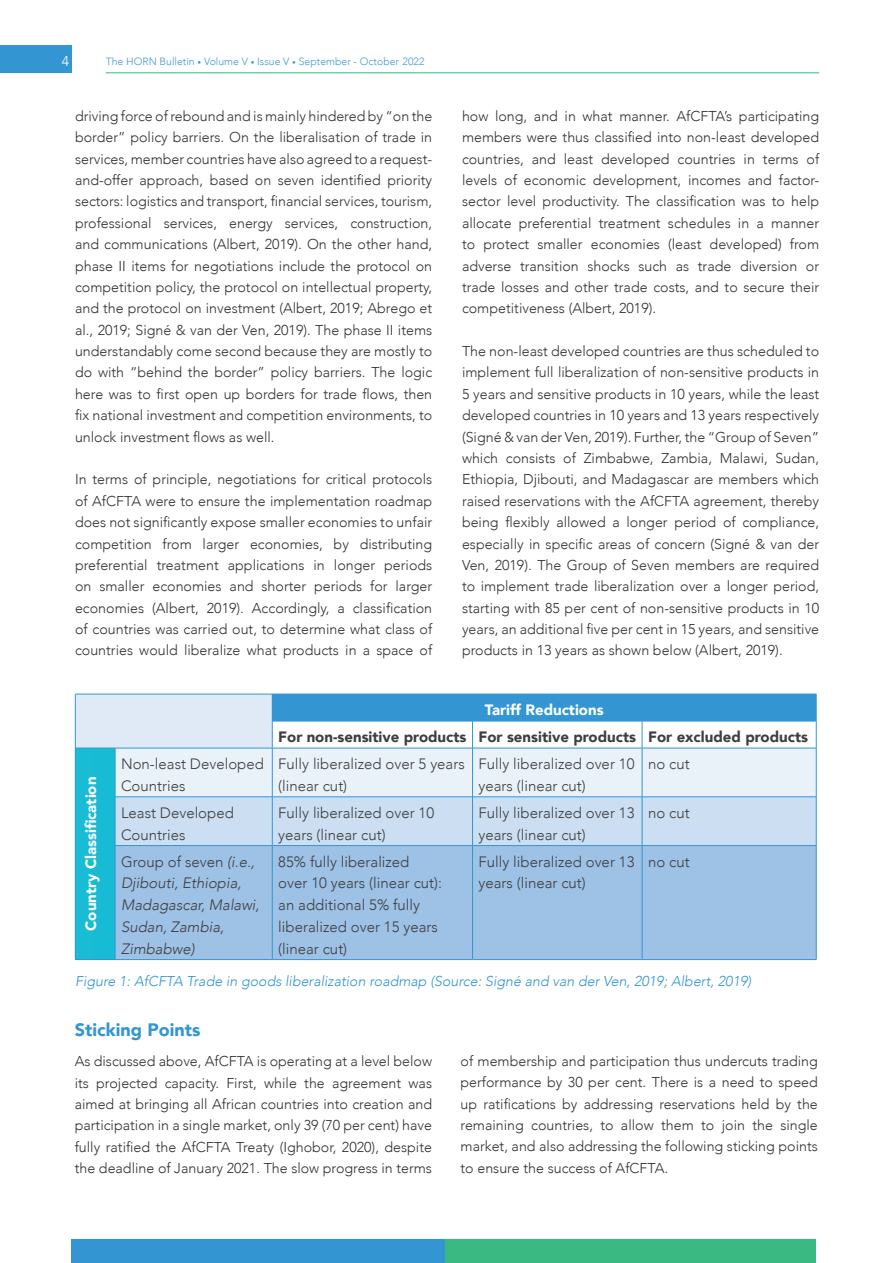
<style>
.page{position:relative;width:893px;height:1263px;background:#fff}
.page>*{position:absolute;margin:0;border:0;box-sizing:border-box;transform-origin:0 0}
.Sub_head{font:900 18px "Avenir";color:#3396d2}
.t1{font:300 15px/21.8px "Avenir";color:#3e3e3f}
.t2{font:italic 300 15px/21.8px "Avenir";color:#3e3e3f}
.t3{font:900 15px "Avenir";color:#3e3e3f}
.t4{font:900 15px "Avenir";color:#fff}
.Body_text{font:300 14.25px/21.3px "Avenir";color:#333233;text-align:justify}
.Captions{font:italic 300 14.25px "Avenir";color:#3396d2}
.t5{font:300 14.25px "Avenir";color:#fff}
.t6{font:300 10.5px "Avenir";color:#429ad4}
.s1{font-size:7.5px}
.s2{font-style:normal}
</style>
<div class="page">
<div style="left:0;top:46px;width:72px;height:27px;background:#3396d2"></div>
<div style="left:71px;top:1239px;width:374px;height:24px;background:#3396d2"></div>
<div style="left:445px;top:1239px;width:371px;height:24px;background:#3ab983"></div>
<hr style="left:106px;top:72px;width:713px;height:1px;background:#3ab983">
<div style="left:75px;top:694px;width:197px;height:54px;background:#dfeaf6"></div>
<div style="left:75px;top:748px;width:40px;height:211px;background:#18bbd4"></div>
<div style="left:116px;top:846px;width:700px;height:113px;background:#9ec1e6"></div>
<hr style="left:75px;top:694px;width:40px;height:1px;background:#3396d2">
<svg style="left:75px;top:694px;width:1px;height:54px"></svg>
<svg style="left:115px;top:694px;width:702px;height:151px"></svg>
<hr style="left:75px;top:748px;width:40px;height:1px;background:#3396d2">
<hr style="left:75px;top:748px;width:1px;height:49px;background:#3396d2">
<hr style="left:115px;top:748px;width:157px;height:1px;background:#3396d2">
<hr style="left:115px;top:748px;width:1px;height:49px;background:#3396d2">
<hr style="left:272px;top:748px;width:200px;height:1px;background:#3396d2">
<hr style="left:272px;top:748px;width:1px;height:49px;background:#3396d2">
<hr style="left:472px;top:748px;width:170px;height:1px;background:#3396d2">
<hr style="left:472px;top:748px;width:1px;height:49px;background:#3396d2">
<hr style="left:642px;top:748px;width:174px;height:1px;background:#3396d2">
<hr style="left:642px;top:748px;width:1px;height:49px;background:#3396d2">
<hr style="left:816px;top:748px;width:1px;height:49px;background:#3396d2">
<hr style="left:75px;top:797px;width:1px;height:48px;background:#3396d2">
<hr style="left:115px;top:796px;width:157px;height:1px;background:#3396d2">
<hr style="left:115px;top:797px;width:1px;height:48px;background:#3396d2">
<hr style="left:272px;top:796px;width:200px;height:1px;background:#3396d2">
<hr style="left:272px;top:797px;width:1px;height:48px;background:#3396d2">
<hr style="left:472px;top:796px;width:170px;height:1px;background:#3396d2">
<hr style="left:472px;top:797px;width:1px;height:48px;background:#3396d2">
<hr style="left:642px;top:796px;width:174px;height:1px;background:#3396d2">
<hr style="left:642px;top:797px;width:1px;height:48px;background:#3396d2">
<hr style="left:816px;top:797px;width:1px;height:48px;background:#3396d2">
<hr style="left:75px;top:845px;width:1px;height:114px;background:#3396d2">
<hr style="left:115px;top:845px;width:157px;height:1px;background:#3396d2">
<hr style="left:115px;top:846px;width:1px;height:113px;background:#3396d2">
<hr style="left:272px;top:845px;width:200px;height:1px;background:#3396d2">
<hr style="left:272px;top:846px;width:1px;height:113px;background:#3396d2">
<hr style="left:472px;top:845px;width:170px;height:1px;background:#3396d2">
<hr style="left:472px;top:846px;width:1px;height:113px;background:#3396d2">
<hr style="left:642px;top:845px;width:174px;height:1px;background:#3396d2">
<hr style="left:642px;top:846px;width:1px;height:113px;background:#3396d2">
<hr style="left:816px;top:846px;width:1px;height:113px;background:#3396d2">
<hr style="left:75px;top:959px;width:40px;height:1px;background:#3396d2">
<hr style="left:115px;top:959px;width:157px;height:1px;background:#3396d2">
<hr style="left:272px;top:959px;width:200px;height:1px;background:#3396d2">
<hr style="left:472px;top:959px;width:170px;height:1px;background:#3396d2">
<hr style="left:642px;top:959px;width:174px;height:1px;background:#3396d2">
<p class="t5" style="left:62px;top:52px;width:9px">4</p>
<p class="t6" style="left:106px;top:55px;width:320px">The HORN Bulletin <span class="s1">•</span> Volume V <span class="s1">•</span> Issue V <span class="s1">•</span> September - October 2022</p>
<p class="Body_text" style="left:75px;top:105px;width:359px">driving force of rebound and is mainly hindered by “on the border” policy barriers. On the liberalisation of trade in services, member countries have also agreed to a request&shy;and-offer approach, based on seven identified priority sectors: logistics and transport, financial services, tourism, professional services, energy services, construction, and communications (Albert, 2019). On the other hand, phase II items for negotiations include the protocol on competition policy, the protocol on intellectual property, and the protocol on investment (Albert, 2019; Abrego et al., 2019; Signé &amp; van der Ven, 2019). The phase II items understandably come second because they are mostly to do with “behind the border” policy barriers. The logic here was to first open up borders for trade flows, then fix national investment and competition environments, to unlock investment flows as well.</p>
<p class="Body_text" style="left:75px;top:469px;width:359px">In terms of principle, negotiations for critical protocols of AfCFTA were to ensure the implementation roadmap does not significantly expose smaller economies to unfair competition from larger economies, by distributing preferential treatment applications in longer periods on smaller economies and shorter periods for larger economies (Albert, 2019). Accordingly, a classification of countries was carried out, to determine what class of countries would liberalize what products in a space of</p>
<p class="Body_text" style="left:462px;top:105px;width:359px">how long, and in what manner. AfCFTA’s participating members were thus classified into non-least developed countries, and least developed countries in terms of levels of economic development, incomes and factor&shy;sector level productivity. The classification was to help allocate preferential treatment schedules in a manner to protect smaller economies (least developed) from adverse transition shocks such as trade diversion or trade losses and other trade costs, and to secure their competitiveness (Albert, 2019).</p>
<p class="Body_text" style="left:462px;top:340px;width:359px">The non-least developed countries are thus scheduled to implement full liberalization of non-sensitive products in 5 years and sensitive products in 10 years, while the least developed countries in 10 years and 13 years respectively (Signé &amp; van der Ven, 2019). Further, the “Group of Seven” which consists of Zimbabwe, Zambia, Malawi, Sudan, Ethiopia, Djibouti, and Madagascar are members which raised reservations with the AfCFTA agreement, thereby being flexibly allowed a longer period of compliance, especially in specific areas of concern (Signé &amp; van der Ven, 2019). The Group of Seven members are required to implement trade liberalization over a longer period, starting with 85 per cent of non-sensitive products in 10 years, an additional five per cent in 15 years, and sensitive products in 13 years as shown below (Albert, 2019).</p>
<p class="t4" style="left:485px;top:697px;width:120px">Tariff Reductions</p>
<p class="t3" style="left:278px;top:724px;width:190px">For non-sensitive products</p>
<p class="t3" style="left:478px;top:724px;width:159px">For sensitive products</p>
<p class="t3" style="left:648px;top:724px;width:162px">For excluded products</p>
<p class="t1" style="left:121px;top:753px;width:144px">Non-least Developed<br>Countries</p>
<p class="t1" style="left:278px;top:753px;width:188px">Fully liberalized over 5 years (linear cut)</p>
<p class="t1" style="left:478px;top:753px;width:157px">Fully liberalized over 10 years (linear cut)</p>
<p class="t1" style="left:648px;top:753px;width:43px">no cut</p>
<p class="t1" style="left:121px;top:802px;width:114px">Least Developed<br>Countries</p>
<p class="t1" style="left:278px;top:802px;width:157px">Fully liberalized over 10 years (linear cut)</p>
<p class="t1" style="left:478px;top:802px;width:157px">Fully liberalized over 13 years (linear cut)</p>
<p class="t1" style="left:648px;top:802px;width:43px">no cut</p>
<p class="t2" style="left:121px;top:850px;width:140px"><span class="s2">Group of seven</span> (i.e.,<br>Djibouti, Ethiopia,<br>Madagascar, Malawi,<br>Sudan, Zambia,<br>Zimbabwe)</p>
<p class="t1" style="left:278px;top:850px;width:165px">85% fully liberalized over 10 years (linear cut): an additional 5% fully liberalized over 15 years (linear cut)</p>
<p class="t1" style="left:478px;top:850px;width:157px">Fully liberalized over 13 years (linear cut)</p>
<p class="t1" style="left:648px;top:850px;width:43px">no cut</p>
<p class="Captions" style="left:75px;top:973px;width:678px">Figure 1: AfCFTA Trade in goods liberalization roadmap (Source: Signé and van der Ven, 2019; Albert, 2019)</p>
<p class="Sub_head" style="left:75px;top:1015px;width:127px">Sticking Points</p>
<p class="Body_text" style="left:75px;top:1051px;width:359px">As discussed above, AfCFTA is operating at a level below its projected capacity. First, while the agreement was aimed at bringing all African countries into creation and participation in a single market, only 39 (70 per cent) have fully ratified the AfCFTA Treaty (Ighobor, 2020), despite the deadline of January 2021. The slow progress in terms</p>
<p class="Body_text" style="left:460px;top:1050px;width:359px">of membership and participation thus undercuts trading performance by 30 per cent. There is a need to speed up ratifications by addressing reservations held by the remaining countries, to allow them to join the single market, and also addressing the following sticking points to ensure the success of AfCFTA.</p>
<p class="t4" style="left:78px;top:931px;width:156px;rotate:-90deg">Country Classification</p>
</div>
